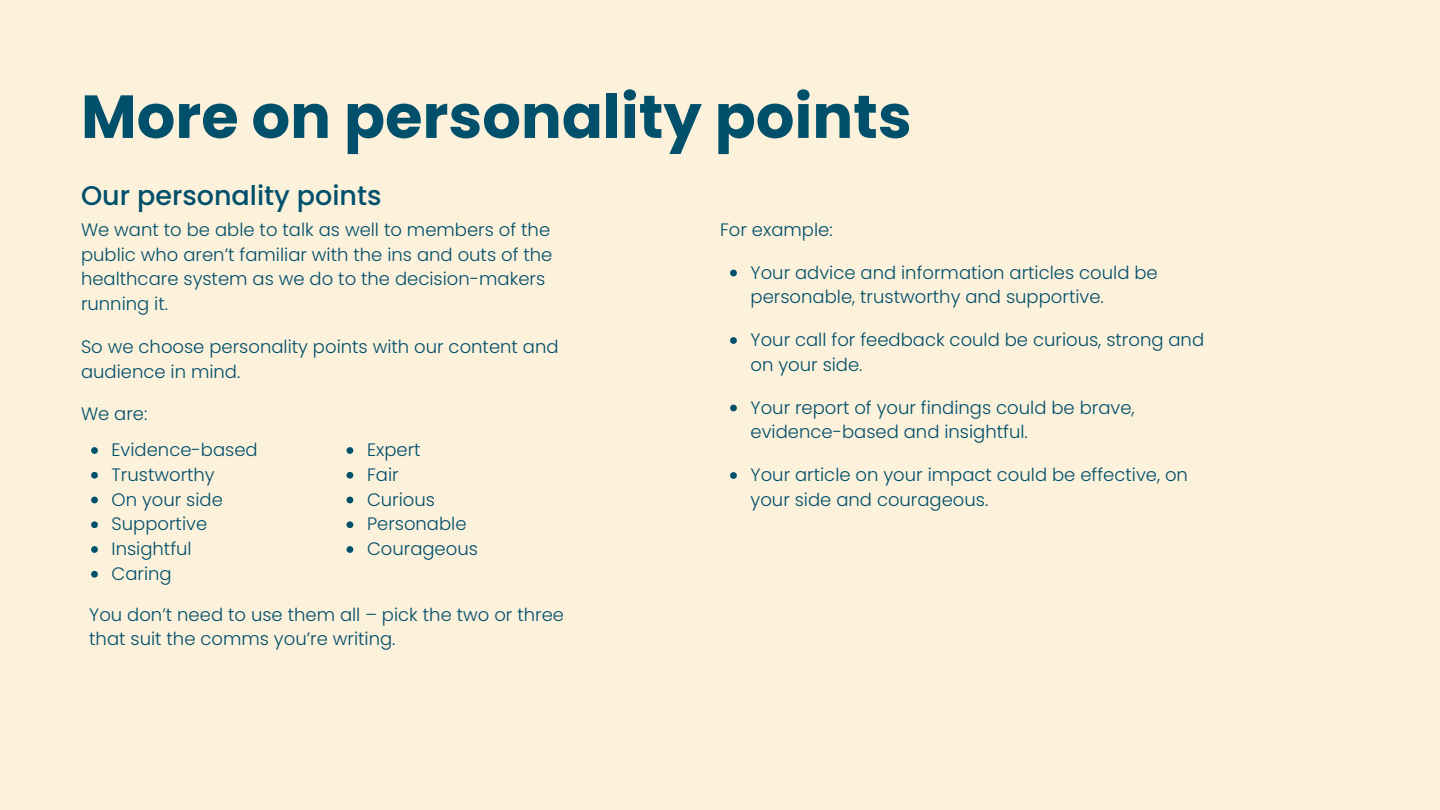
<style>
.page{position:relative;width:1440px;height:810px;background:#fcf1db}
.page>*{position:absolute;margin:0;border:0;box-sizing:border-box;transform-origin:0 0}
.t1{font:700 60.6px "Poppins";color:#004f6b}
.t2{font:500 27px "Poppins";color:#004f6b}
.t3{font:300 18px/24.8px "Poppins";color:#004f6b}
</style>
<div class="page">
<svg style="left:91px;top:447px;width:7px;height:7px"></svg>
<svg style="left:91px;top:472px;width:7px;height:7px"></svg>
<svg style="left:91px;top:497px;width:7px;height:6px"></svg>
<svg style="left:91px;top:521px;width:7px;height:7px"></svg>
<svg style="left:91px;top:546px;width:7px;height:7px"></svg>
<svg style="left:91px;top:571px;width:7px;height:7px"></svg>
<svg style="left:347px;top:447px;width:6px;height:7px"></svg>
<svg style="left:347px;top:472px;width:6px;height:7px"></svg>
<svg style="left:347px;top:497px;width:6px;height:6px"></svg>
<svg style="left:347px;top:521px;width:6px;height:7px"></svg>
<svg style="left:347px;top:546px;width:6px;height:7px"></svg>
<svg style="left:730px;top:270px;width:7px;height:6px"></svg>
<svg style="left:730px;top:337px;width:7px;height:7px"></svg>
<svg style="left:730px;top:405px;width:7px;height:6px"></svg>
<svg style="left:730px;top:472px;width:7px;height:7px"></svg>
<h1 class="t1" style="left:81px;top:74px;width:832px">More on personality points</h1>
<h2 class="t2" style="left:81px;top:176px;width:302px">Our personality points</h2>
<p class="t3" style="left:81px;top:217px;width:473px">We want to be able to talk as well to members of the public who aren’t familiar with the ins and outs of the healthcare system as we do to the decision-makers running it.</p>
<p class="t3" style="left:81px;top:334px;width:479px">So we choose personality points with our content and audience in mind.</p>
<p class="t3" style="left:81px;top:402px;width:68px">We are:</p>
<p class="t3" style="left:112px;top:437px;width:148px">Evidence-based</p>
<p class="t3" style="left:112px;top:462px;width:105px">Trustworthy</p>
<p class="t3" style="left:112px;top:487px;width:113px">On your side</p>
<p class="t3" style="left:112px;top:512px;width:97px">Supportive</p>
<p class="t3" style="left:112px;top:536px;width:82px">Insightful</p>
<p class="t3" style="left:112px;top:561px;width:62px">Caring</p>
<p class="t3" style="left:720px;top:217px;width:114px">For example:</p>
<p class="t3" style="left:751px;top:260px;width:409px">Your advice and information articles could be personable, trustworthy and supportive.</p>
<p class="t3" style="left:751px;top:327px;width:455px">Your call for feedback could be curious, strong and on your side.</p>
<p class="t3" style="left:751px;top:395px;width:386px">Your report of your findings could be brave, evidence-based and insightful.</p>
<p class="t3" style="left:751px;top:462px;width:439px">Your article on your impact could be effective, on your side and courageous.</p>
<p class="t3" style="left:367px;top:437px;width:55px">Expert</p>
<p class="t3" style="left:367px;top:462px;width:33px">Fair</p>
<p class="t3" style="left:367px;top:487px;width:70px">Curious</p>
<p class="t3" style="left:367px;top:512px;width:101px">Personable</p>
<p class="t3" style="left:367px;top:536px;width:112px">Courageous</p>
<p class="t3" style="left:89px;top:602px;width:476px">You don’t need to use them all – pick the two or three that suit the comms you’re writing.</p>
</div>
